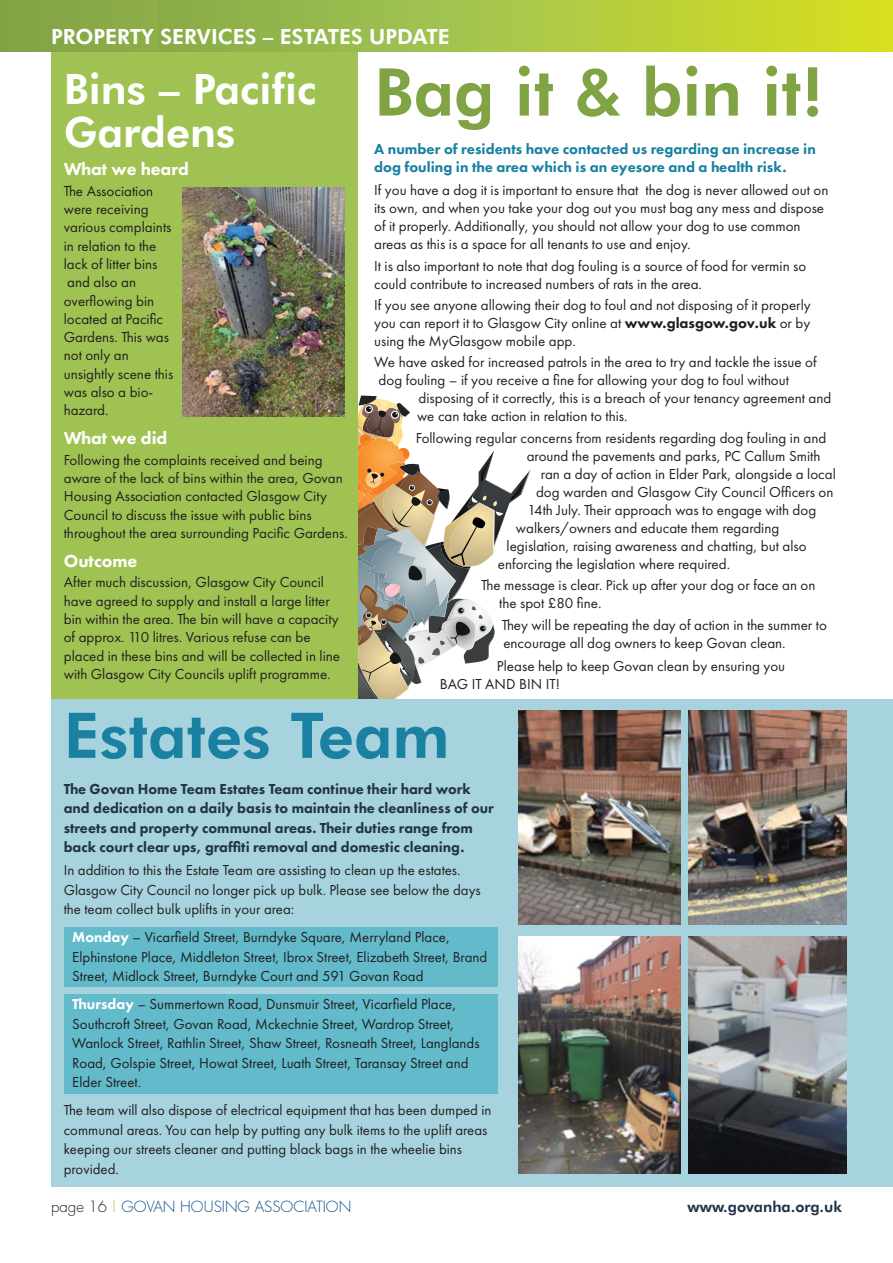
<style>
.page{position:relative;width:893px;height:1263px;background:#fff}
.page>*{position:absolute;margin:0;border:0;box-sizing:border-box;transform-origin:0 0}
.t1{font:800 63px "Futura BT";color:#1a81a2}
.t2{font:800 42px/42.9px "Futura BT";color:#fff}
.t3{font:800 21px "Futura BT";color:#fff}
.t4{font:800 18px "Futura PT";color:#fff}
.t5{font:15px/18.3px "Futura PT";color:#231f20}
.t6{font:800 15px/19.5px "Futura PT";color:#223447}
.t7{font:800 15px/18px "Futura PT";color:#1a81a2}
.t8{font:300 15px "Futura";color:#164f85}
.t9{font:800 15px "Futura BT";color:#223447}
.s1{font-size:66px;color:#80a344}
.s2{font-weight:800}
.s3{font-weight:800;color:#fff}
.s4{color:#231f20}
.s5{color:#a0c252}
</style>
<div class="page">
<svg style="left:357px;top:395px;width:174px;height:304px"></svg>
<hr style="left:892px;top:51px;width:1px;height:1135px;background:#cedce7">
<div style="left:51px;top:48px;width:306px;height:651px;background:#a0c252"></div>
<img style="left:183px;top:187px;width:161px;height:230px">
<div style="left:51px;top:699px;width:842px;height:487px;background:#a7d3de"></div>
<div style="left:64px;top:927px;width:433px;height:59px;background:#62baca"></div>
<div style="left:64px;top:994px;width:433px;height:100px;background:#62baca"></div>
<img style="left:519px;top:710px;width:161px;height:215px">
<img style="left:689px;top:710px;width:157px;height:215px">
<img style="left:519px;top:936px;width:161px;height:238px">
<img style="left:689px;top:936px;width:157px;height:238px">
<svg style="left:0;top:0;width:893px;height:51px;background:#a6c140"></svg>
<h3 class="t3" style="left:51px;top:26px;width:400px">PROPERTY SERVICES – ESTATES UPDATE</h3>
<h2 class="t2" style="left:64px;top:70px;width:761px">Bins – Pacific <span class="s1">Bag it &amp; bin it!<br></span>Gardens</h2>
<p class="t4" style="left:64px;top:159px;width:127px">What we heard</p>
<p class="t5" style="left:64px;top:183px;width:111px">The Association were receiving various complaints in relation to the lack of litter bins and also an overflowing bin located at Pacific<br>Gardens. This was not only an unsightly scene this was also a bio&shy;hazard.</p>
<p class="t4" style="left:64px;top:428px;width:105px">What we did</p>
<p class="t5" style="left:64px;top:452px;width:286px">Following the complaints received and being aware of the lack of bins within the area, Govan Housing Association contacted Glasgow City Council to discuss the issue with public bins throughout the area surrounding Pacific Gardens.</p>
<p class="t4" style="left:64px;top:550px;width:75px">Outcome</p>
<p class="t5" style="left:64px;top:575px;width:278px">After much discussion, Glasgow City Council have agreed to supply and install a large litter bin within the area. The bin will have a capacity of approx. 110 litres. Various refuse can be placed in these bins and will be collected in line with Glasgow City Councils uplift programme.</p>
<p class="t7" style="left:374px;top:139px;width:443px">A number of residents have contacted us regarding an increase in dog fouling in the area which is an eyesore and a health risk.</p>
<p class="t5" style="left:374px;top:183px;width:456px">If you have a dog it is important to ensure that the dog is never allowed out on its own, and when you take your dog out you must bag any mess and dispose of it properly. Additionally, you should not allow your dog to use common areas as this is a space for all tenants to use and enjoy.</p>
<p class="t5" style="left:374px;top:258px;width:434px">It is also important to note that dog fouling is a source of food for vermin so could contribute to increased numbers of rats in the area.</p>
<p class="t5" style="left:374px;top:297px;width:438px;text-align:justify">If you see anyone allowing their dog to foul and not disposing of it properly you can report it to Glasgow City online at <span class="s2">www.glasgow.gov.uk</span> or by using the MyGlasgow mobile app.</p>
<p class="t5" style="left:374px;top:355px;width:444px">We have asked for increased patrols in the area to try and tackle the issue of dog fouling – if you receive a fine for allowing your dog to foul without</p>
<p class="t5" style="left:417px;top:391px;width:416px">disposing of it correctly, this is a breach of your tenancy agreement and we can take action in relation to this.</p>
<p class="t5" style="left:416px;top:430px;width:412px">Following regular concerns from residents regarding dog fouling in and</p>
<p class="t5" style="left:527px;top:448px;width:295px">around the pavements and parks, PC Callum Smith</p>
<p class="t5" style="left:541px;top:466px;width:296px">ran a day of action in Elder Park, alongside a local</p>
<p class="t5" style="left:536px;top:484px;width:299px">dog warden and Glasgow City Council Officers on</p>
<p class="t5" style="left:527px;top:502px;width:290px">14th July. Their approach was to engage with dog</p>
<p class="t5" style="left:516px;top:520px;width:265px">walkers/owners and educate them regarding</p>
<p class="t5" style="left:507px;top:538px;width:302px">legislation, raising awareness and chatting, but also</p>
<p class="t5" style="left:498px;top:556px;width:234px">enforcing the legislation where required.</p>
<p class="t5" style="left:499px;top:578px;width:318px;text-indent:-18px">The message is clear. Pick up after your dog or face an on the spot £80 fine.</p>
<p class="t5" style="left:502px;top:617px;width:327px">They will be repeating the day of action in the summer to encourage all dog owners to keep Govan clean.</p>
<p class="t5" style="left:440px;top:659px;width:347px;text-indent:57px">Please help to keep Govan clean by ensuring you<br>BAG IT AND BIN IT!</p>
<h1 class="t1" style="left:64px;top:704px;width:387px">Estates Team</h1>
<p class="t6" style="left:64px;top:779px;width:431px">The Govan Home Team Estates Team continue their hard work and dedication on a daily basis to maintain the cleanliness of our streets and property communal areas. Their duties range from back court clear ups, graffiti removal and domestic cleaning.</p>
<p class="t5" style="left:64px;top:862px;width:418px;line-height:19.5px">In addition to this the Estate Team are assisting to clean up the estates.<br>Glasgow City Council no longer pick up bulk. Please see below the days the team collect bulk uplifts in your area:</p>
<p class="t5" style="left:72px;top:929px;width:417px;line-height:19.5px"><span class="s3">Monday</span> – Vicarfield Street, Burndyke Square, Merryland Place,<br>Elphinstone Place, Middleton Street, Ibrox Street, Elizabeth Street, Brand<br>Street, Midlock Street, Burndyke Court and 591 Govan Road</p>
<p class="t5" style="left:72px;top:996px;width:409px;line-height:19.5px"><span class="s3">Thursday</span> – Summertown Road, Dunsmuir Street, Vicarfield Place, Southcroft Street, Govan Road, Mckechnie Street, Wardrop Street, Wanlock Street, Rathlin Street, Shaw Street, Rosneath Street, Langlands Road, Golspie Street, Howat Street, Luath Street, Taransay Street and Elder Street.</p>
<p class="t5" style="left:64px;top:1102px;width:429px;line-height:19.5px">The team will also dispose of electrical equipment that has been dumped in communal areas. You can help by putting any bulk items to the uplift areas keeping our streets cleaner and putting black bags in the wheelie bins provided.</p>
<p class="t8" style="left:51px;top:1199px;width:302px"><span class="s4">page 16</span> <span class="s5">|</span> GOVAN HOUSING ASSOCIATION</p>
<p class="t9" style="left:688px;top:1199px;width:156px">www.govanha.org.uk</p>
</div>
